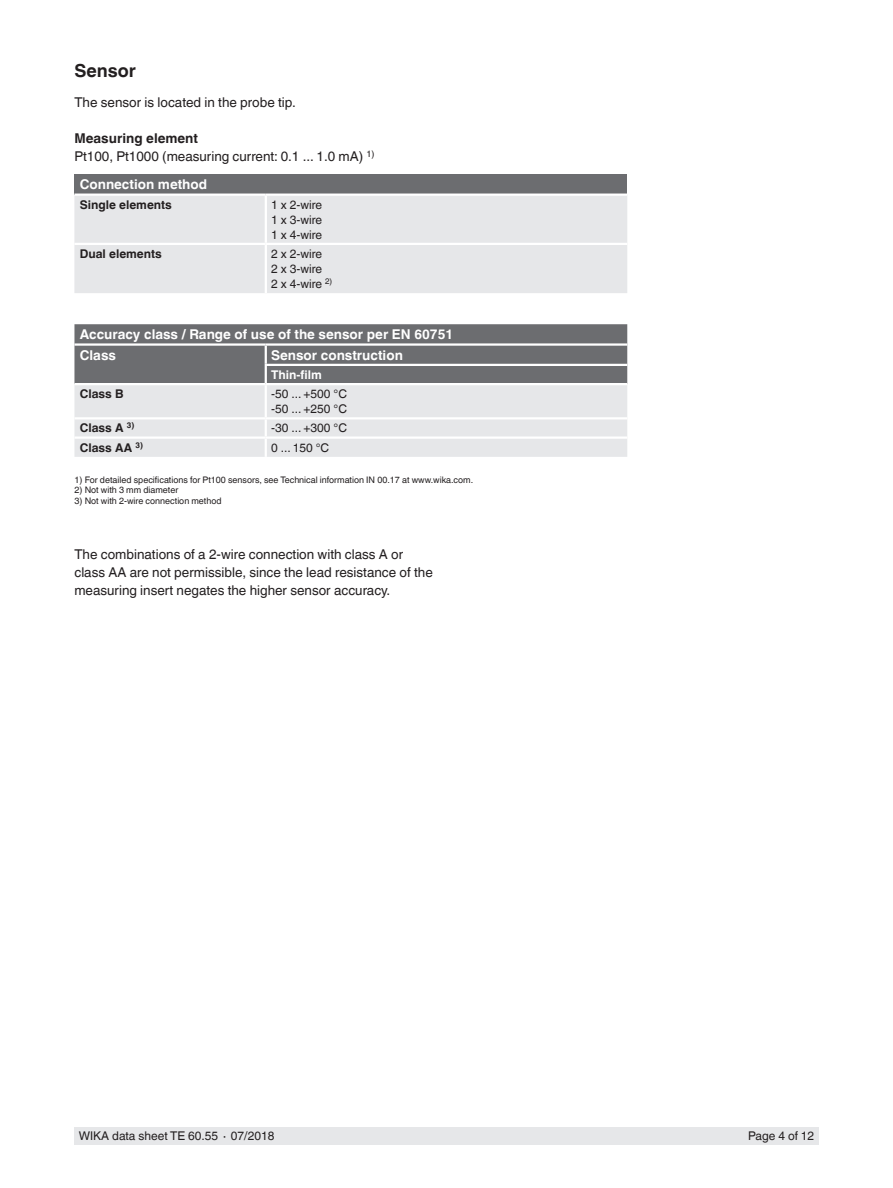
<style>
.page{position:relative;width:893px;height:1188px;background:#fff}
.page>*{position:absolute;margin:0;border:0;box-sizing:border-box;transform-origin:0 0}
.t1{font:700 18px "Helvetica World";color:#231f20}
.t2{font:13.5px/18px "Helvetica World";color:#231f20}
.t3{font:700 13.5px/20.2px "Helvetica World";color:#fff}
.t4{font:12px/15px "Helvetica World";color:#231f20}
.t5{font:700 12px "Helvetica World";color:#231f20}
.t6{font:700 12px "Helvetica World";color:#fff}
.t7{font:9px "Helvetica World";color:#231f20}
.s1{font-weight:700}
</style>
<div class="page">
<div style="left:74px;top:1128px;width:745px;height:17px;background:#e6e7e9"></div>
<div style="left:74px;top:174px;width:553px;height:21px;background:#6c6d70"></div>
<div style="left:74px;top:196px;width:553px;height:97px;background:#e6e7e9"></div>
<hr style="left:265px;top:196px;width:2px;height:47px;background:#fff">
<hr style="left:74px;top:243px;width:192px;height:2px;background:#fff">
<hr style="left:266px;top:243px;width:361px;height:2px;background:#fff">
<hr style="left:265px;top:245px;width:2px;height:48px;background:#fff">
<hr style="left:74px;top:194px;width:192px;height:2px;background:#fff">
<hr style="left:266px;top:194px;width:361px;height:2px;background:#fff">
<svg style="left:74px;top:324px;width:553px;height:133px;background:#b4b5b7"></svg>
<hr style="left:266px;top:383px;width:361px;height:2px;background:#fff">
<hr style="left:74px;top:343px;width:192px;height:3px;background:#fff">
<hr style="left:74px;top:383px;width:192px;height:2px;background:#fff">
<h1 class="t1" style="left:74px;top:60px;width:63px">Sensor</h1>
<p class="t2" style="left:74px;top:94px;width:223px">The sensor is located in the probe tip.</p>
<p class="t2" style="left:74px;top:130px;width:302px"><span class="s1">Measuring element<br></span>Pt100, Pt1000 (measuring current: 0.1 ... 1.0 mA) <sup>1)</sup></p>
<p class="t3" style="left:80px;top:175px;width:129px">Connection method</p>
<p class="t5" style="left:80px;top:197px;width:94px">Single elements</p>
<p class="t4" style="left:271px;top:197px;width:52px;text-align:justify">1 x 2-wire 1 x 3-wire 1 x 4-wire</p>
<p class="t5" style="left:80px;top:247px;width:84px">Dual elements</p>
<p class="t4" style="left:271px;top:246px;width:63px">2 x 2-wire<br>2 x 3-wire<br>2 x 4-wire <sup>2)</sup></p>
<p class="t3" style="left:80px;top:324px;width:375px">Accuracy class / Range of use of the sensor per EN 60751<br>Class</p>
<p class="t3" style="left:271px;top:345px;width:133px">Sensor construction</p>
<p class="t6" style="left:271px;top:368px;width:52px">Thin-film</p>
<p class="t5" style="left:80px;top:387px;width:45px">Class B</p>
<p class="t4" style="left:271px;top:386px;width:77px">-50 ... +500 °C -50 ... +250 °C</p>
<p class="t5" style="left:80px;top:421px;width:56px">Class A <sup>3)</sup></p>
<p class="t4" style="left:271px;top:421px;width:77px">-30 ... +300 °C</p>
<p class="t5" style="left:80px;top:440px;width:65px">Class AA <sup>3)</sup></p>
<p class="t4" style="left:271px;top:440px;width:60px">0 ... 150 °C</p>
<p class="t7" style="left:74px;top:474px;width:400px">1) For detailed specifications for Pt100 sensors, see Technical information IN 00.17 at www.wika.com.</p>
<p class="t7" style="left:74px;top:485px;width:105px">2) Not with 3 mm diameter</p>
<p class="t7" style="left:74px;top:495px;width:149px">3) Not with 2-wire connection method</p>
<p class="t2" style="left:74px;top:545px;width:360px">The combinations of a 2-wire connection with class A or class AA are not permissible, since the lead resistance of the measuring insert negates the higher sensor accuracy.</p>
<p class="t4" style="left:79px;top:1129px;width:197px">WIKA data sheet TE 60.55 ∙ 07/2018</p>
<p class="t4" style="left:748px;top:1129px;width:68px">Page 4 of 12</p>
</div>
